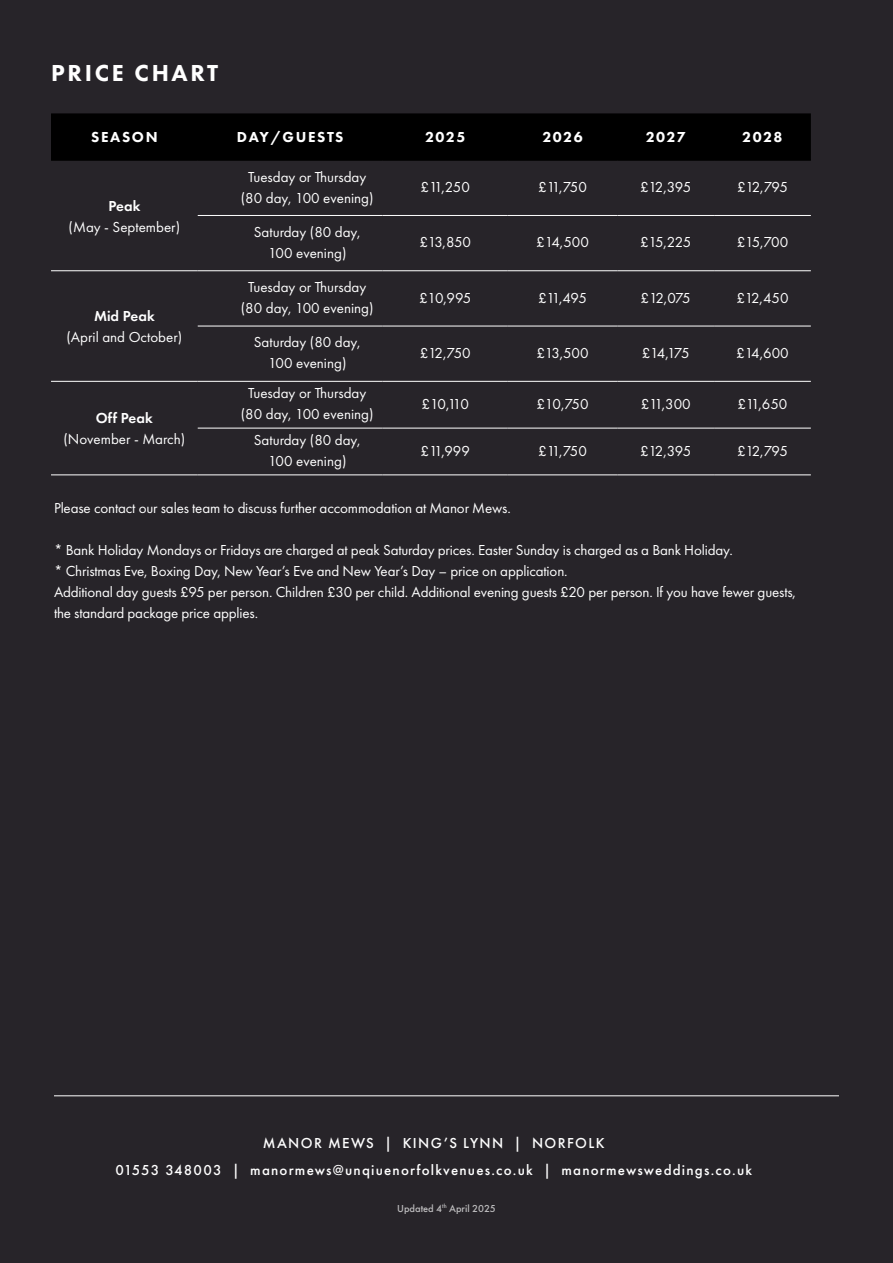
<style>
.page{position:relative;width:893px;height:1263px;background:#272429}
.page>*{position:absolute;margin:0;border:0;box-sizing:border-box;transform-origin:0 0}
.t1{font:800 24px "Futura PT";letter-spacing:.11em;color:#fff}
.t2{font:15px/21px "Futura PT";letter-spacing:-.01em;color:#fff;text-align:center}
.t3{font:500 15px/26.7px "Futura PT";letter-spacing:.08em;color:#fff;text-align:center}
.t4{font:800 15px "Futura PT";letter-spacing:.1em;color:#fff}
.t5{font:500 10.5px "Futura PT";color:#fff}
.s1{font-weight:600}
</style>
<div class="page">
<hr style="left:54px;top:1095px;width:785px;height:1px;background:#fff">
<div style="left:51px;top:113px;width:760px;height:47px;background:#000"></div>
<hr style="left:198px;top:160px;width:185px;height:1px;background:#000">
<hr style="left:383px;top:160px;width:125px;height:1px;background:#000">
<hr style="left:508px;top:160px;width:109px;height:1px;background:#000">
<hr style="left:617px;top:160px;width:97px;height:1px;background:#000">
<hr style="left:714px;top:160px;width:97px;height:1px;background:#000">
<hr style="left:51px;top:160px;width:147px;height:1px;background:#000">
<hr style="left:198px;top:215px;width:185px;height:1px;background:#fff">
<hr style="left:383px;top:215px;width:125px;height:1px;background:#fff">
<hr style="left:508px;top:215px;width:109px;height:1px;background:#fff">
<hr style="left:617px;top:215px;width:97px;height:1px;background:#fff">
<hr style="left:714px;top:215px;width:97px;height:1px;background:#fff">
<hr style="left:51px;top:270px;width:147px;height:1px;background:#fff">
<hr style="left:198px;top:270px;width:185px;height:1px;background:#fff">
<hr style="left:383px;top:270px;width:125px;height:1px;background:#fff">
<hr style="left:508px;top:270px;width:109px;height:1px;background:#fff">
<hr style="left:617px;top:270px;width:97px;height:1px;background:#fff">
<hr style="left:714px;top:270px;width:97px;height:1px;background:#fff">
<hr style="left:51px;top:381px;width:147px;height:1px;background:#fff">
<hr style="left:198px;top:381px;width:185px;height:1px;background:#fff">
<hr style="left:383px;top:381px;width:125px;height:1px;background:#fff">
<hr style="left:508px;top:381px;width:109px;height:1px;background:#fff">
<hr style="left:617px;top:381px;width:97px;height:1px;background:#fff">
<hr style="left:714px;top:381px;width:97px;height:1px;background:#fff">
<hr style="left:198px;top:326px;width:185px;height:1px;background:#fff">
<hr style="left:383px;top:326px;width:125px;height:1px;background:#fff">
<hr style="left:508px;top:326px;width:109px;height:1px;background:#fff">
<hr style="left:617px;top:326px;width:97px;height:1px;background:#fff">
<hr style="left:714px;top:326px;width:97px;height:1px;background:#fff">
<hr style="left:51px;top:474px;width:147px;height:1px;background:#fff">
<hr style="left:198px;top:474px;width:185px;height:1px;background:#fff">
<hr style="left:383px;top:474px;width:125px;height:1px;background:#fff">
<hr style="left:508px;top:474px;width:109px;height:1px;background:#fff">
<hr style="left:617px;top:474px;width:97px;height:1px;background:#fff">
<hr style="left:714px;top:474px;width:97px;height:1px;background:#fff">
<hr style="left:198px;top:428px;width:185px;height:1px;background:#fff">
<hr style="left:383px;top:428px;width:125px;height:1px;background:#fff">
<hr style="left:508px;top:428px;width:109px;height:1px;background:#fff">
<hr style="left:617px;top:428px;width:97px;height:1px;background:#fff">
<hr style="left:714px;top:428px;width:97px;height:1px;background:#fff">
<p class="t1" style="left:51px;top:58px;width:169px">PRICE CHART</p>
<p class="t4" style="left:91px;top:128px;width:68px">SEASON</p>
<p class="t4" style="left:237px;top:128px;width:108px">DAY/GUESTS</p>
<p class="t4" style="left:425px;top:128px;width:42px">2025</p>
<p class="t4" style="left:542px;top:128px;width:42px">2026</p>
<p class="t4" style="left:646px;top:128px;width:42px">2027</p>
<p class="t4" style="left:742px;top:128px;width:42px">2028</p>
<p class="t2" style="left:69px;top:195px;width:113px"><span class="s1">Peak<br></span>(May - September)</p>
<p class="t2" style="left:67px;top:306px;width:117px"><span class="s1">Mid Peak<br></span>(April and October)</p>
<p class="t2" style="left:63px;top:408px;width:123px"><span class="s1">Off Peak </span>(November - March)</p>
<p class="t2" style="left:241px;top:166px;width:134px">Tuesday or Thursday (80 day, 100 evening)</p>
<p class="t2" style="left:420px;top:176px;width:51px">£11,250</p>
<p class="t2" style="left:538px;top:176px;width:50px">£11,750</p>
<p class="t2" style="left:640px;top:176px;width:53px">£12,395</p>
<p class="t2" style="left:737px;top:176px;width:52px">£12,795</p>
<p class="t2" style="left:254px;top:221px;width:108px">Saturday (80 day,<br>100 evening)</p>
<p class="t2" style="left:419px;top:232px;width:53px">£13,850</p>
<p class="t2" style="left:536px;top:232px;width:54px">£14,500</p>
<p class="t2" style="left:640px;top:232px;width:53px">£15,225</p>
<p class="t2" style="left:737px;top:232px;width:53px">£15,700</p>
<p class="t2" style="left:241px;top:277px;width:134px">Tuesday or Thursday (80 day, 100 evening)</p>
<p class="t2" style="left:419px;top:287px;width:54px">£10,995</p>
<p class="t2" style="left:538px;top:287px;width:51px">£11,495</p>
<p class="t2" style="left:641px;top:287px;width:52px">£12,075</p>
<p class="t2" style="left:736px;top:287px;width:54px">£12,450</p>
<p class="t2" style="left:254px;top:332px;width:108px">Saturday (80 day,<br>100 evening)</p>
<p class="t2" style="left:420px;top:342px;width:52px">£12,750</p>
<p class="t2" style="left:536px;top:342px;width:54px">£13,500</p>
<p class="t2" style="left:642px;top:342px;width:49px">£14,175</p>
<p class="t2" style="left:736px;top:342px;width:54px">£14,600</p>
<p class="t2" style="left:241px;top:383px;width:134px">Tuesday or Thursday (80 day, 100 evening)</p>
<p class="t2" style="left:421px;top:393px;width:49px">£10,110</p>
<p class="t2" style="left:536px;top:393px;width:54px">£10,750</p>
<p class="t2" style="left:641px;top:393px;width:52px">£11,300</p>
<p class="t2" style="left:737px;top:393px;width:52px">£11,650</p>
<p class="t2" style="left:254px;top:430px;width:108px">Saturday (80 day,<br>100 evening)</p>
<p class="t2" style="left:420px;top:440px;width:51px">£11,999</p>
<p class="t2" style="left:538px;top:440px;width:50px">£11,750</p>
<p class="t2" style="left:640px;top:440px;width:53px">£12,395</p>
<p class="t2" style="left:737px;top:440px;width:52px">£12,795</p>
<p class="t2" style="left:54px;top:497px;width:458px">Please contact our sales team to discuss further accommodation at Manor Mews.</p>
<p class="t2" style="left:54px;top:539px;width:680px">* Bank Holiday Mondays or Fridays are charged at peak Saturday prices. Easter Sunday is charged as a Bank Holiday.</p>
<p class="t2" style="left:54px;top:560px;width:515px">* Christmas Eve, Boxing Day, New Year’s Eve and New Year’s Day – price on application.</p>
<p class="t2" style="left:54px;top:581px;width:743px;text-align:left">Additional day guests £95 per person. Children £30 per child. Additional evening guests £20 per person. If you have fewer guests, the standard package price applies.</p>
<p class="t3" style="left:115px;top:1129px;width:638px">MANOR MEWS | KING’S LYNN | NORFOLK<br>01553 348003 | manormews@unqiuenorfolkvenues.co.uk | manormewsweddings.co.uk</p>
<p class="t5" style="left:397px;top:1202px;width:100px">Updated 4<sup>th</sup> April 2025</p>
</div>
